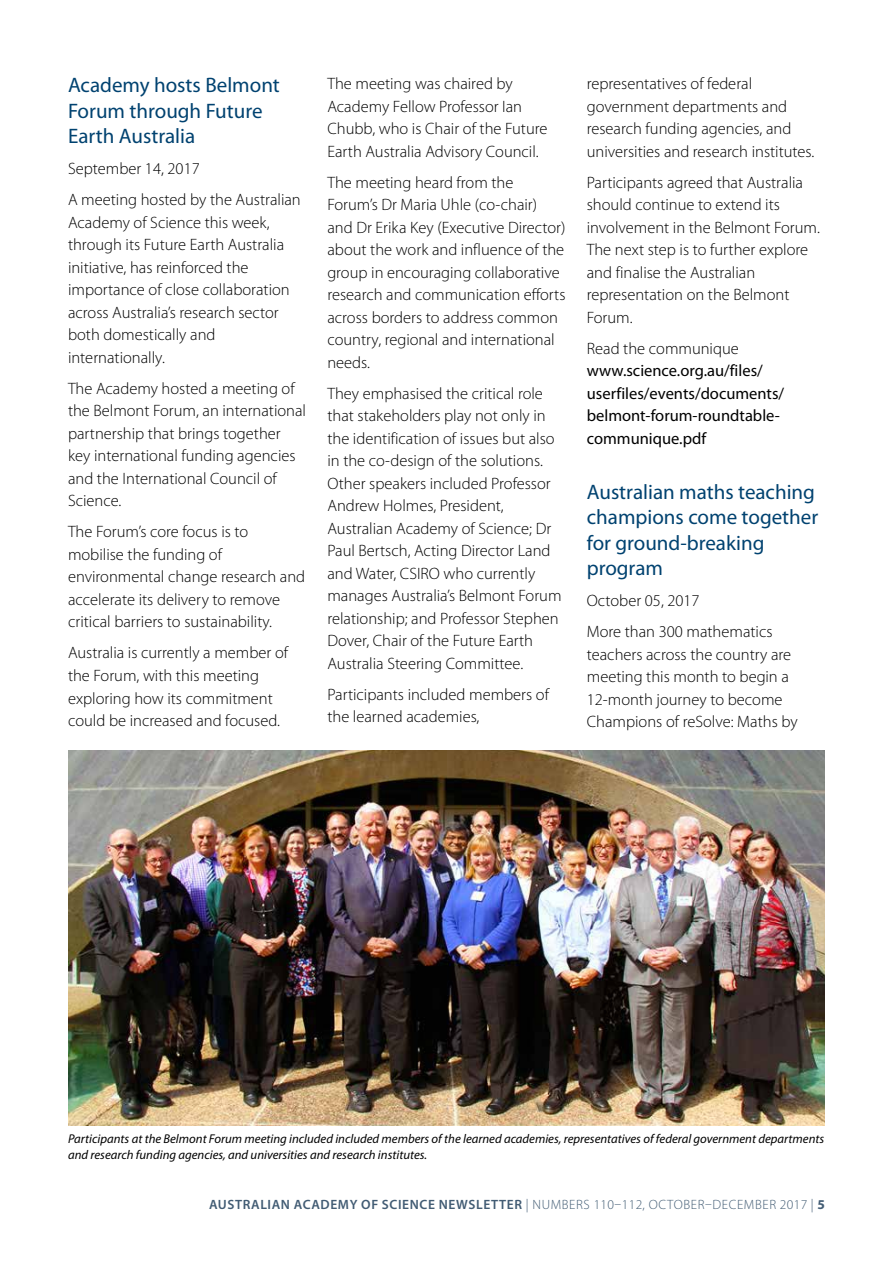
<style>
.page{position:relative;width:893px;height:1263px;background:#fff}
.page>*{position:absolute;margin:0;border:0;box-sizing:border-box;transform-origin:0 0}
.t1{font:21px/25.5px "Myriad Pro";color:#004270}
.t2{font:300 16.5px/22.5px "Myriad Pro";color:#000}
.t3{font:16.5px/22.5px "Myriad Pro";color:#000}
.t4{font:300 13.5px "Myriad Pro";letter-spacing:.045em;color:#425c74}
.t5{font:italic 12.75px/15.8px "Myriad Pro";color:#000}
.s1{font-weight:600}
.s2{font-weight:700}
</style>
<div class="page">
<img style="left:68px;top:751px;width:757px;height:374px">
<p class="t1" style="left:68px;top:73px;width:213px">Academy hosts Belmont<br>Forum through Future<br>Earth Australia</p>
<p class="t2" style="left:68px;top:154px;width:234px;line-height:31px">September 14, 2017<br>A meeting hosted by the Australian</p>
<p class="t2" style="left:68px;top:211px;width:223px">Academy of Science this week, through its Future Earth Australia initiative, has reinforced the importance of close collaboration across Australia’s research sector both domestically and internationally.</p>
<p class="t2" style="left:68px;top:377px;width:240px">The Academy hosted a meeting of the Belmont Forum, an international partnership that brings together key international funding agencies and the International Council of<br>Science.</p>
<p class="t2" style="left:68px;top:521px;width:239px">The Forum’s core focus is to mobilise the funding of environmental change research and accelerate its delivery to remove critical barriers to sustainability.</p>
<p class="t2" style="left:68px;top:642px;width:222px">Australia is currently a member of the Forum, with this meeting exploring how its commitment could be increased and focused.</p>
<p class="t2" style="left:327px;top:73px;width:222px">The meeting was chaired by<br>Academy Fellow Professor Ian<br>Chubb, who is Chair of the Future<br>Earth Australia Advisory Council.</p>
<p class="t2" style="left:327px;top:171px;width:240px">The meeting heard from the<br>Forum’s Dr Maria Uhle (co-chair) and Dr Erika Key (Executive Director) about the work and influence of the group in encouraging collaborative research and communication efforts across borders to address common country, regional and international needs.</p>
<p class="t2" style="left:327px;top:382px;width:236px">They emphasised the critical role that stakeholders play not only in the identification of issues but also in the co-design of the solutions.<br>Other speakers included Professor Andrew Holmes, President, Australian Academy of Science; Dr Paul Bertsch, Acting Director Land and Water, CSIRO who currently manages Australia’s Belmont Forum relationship; and Professor Stephen Dover, Chair of the Future Earth Australia Steering Committee.</p>
<p class="t2" style="left:327px;top:683px;width:223px">Participants included members of the learned academies,</p>
<p class="t2" style="left:587px;top:73px;width:229px">representatives of federal government departments and research funding agencies, and universities and research institutes.</p>
<p class="t2" style="left:587px;top:171px;width:235px">Participants agreed that Australia should continue to extend its involvement in the Belmont Forum.<br>The next step is to further explore and finalise the Australian representation on the Belmont<br>Forum.</p>
<p class="t2" style="left:587px;top:337px;width:153px">Read the communique</p>
<p class="t3" style="left:587px;top:360px;width:199px">www.science.org.au/files/ userfiles/events/documents/ belmont-forum-roundtable&shy;communique.pdf</p>
<p class="t1" style="left:587px;top:479px;width:233px">Australian maths teaching champions come together for ground-breaking program</p>
<p class="t2" style="left:587px;top:585px;width:187px;line-height:31px">October 05, 2017<br>More than 300 mathematics</p>
<p class="t2" style="left:587px;top:643px;width:212px">teachers across the country are meeting this month to begin a<br>12-month journey to become<br>Champions of reSolve: Maths by</p>
<p class="t5" style="left:68px;top:1131px;width:758px">Participants at the Belmont Forum meeting included included members of the learned academies, representatives of federal government departments and research funding agencies, and universities and research institutes.</p>
<p class="t4" style="left:209px;top:1197px;width:617px"><span class="s1">AUSTRALIAN ACADEMY OF SCIENCE NEWSLETTER</span> | NUMBERS 110–112, OCTOBER–DECEMBER 2017 | <span class="s2">5</span></p>
</div>
